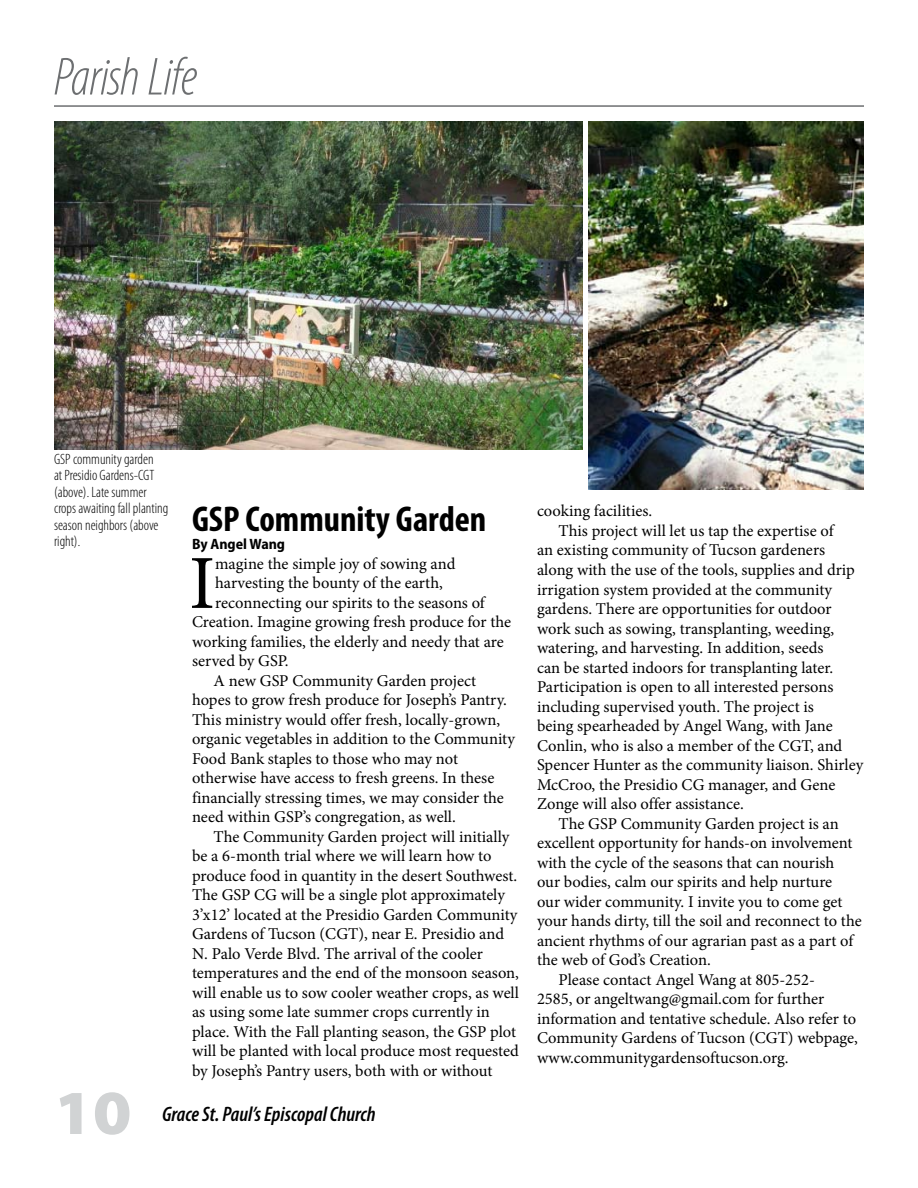
<style>
.page{position:relative;width:918px;height:1188px;background:#fff}
.page>*{position:absolute;margin:0;border:0;box-sizing:border-box;transform-origin:0 0}
.t1{font:76.5px "Minion Pro";color:#000}
.t2{font:900 semi-expanded 63px "Myriad Pro";color:#d1d3d4}
.t3{font:italic 300 condensed 54px "Myriad Pro";letter-spacing:-.02em;color:#6d6f71}
.t4{font:700 condensed 36px "Myriad Pro";color:#000}
.t5{font:italic 600 condensed 21px "Myriad Pro";color:#000}
.t6{font:16.5px "Minion Pro";color:#000}
.t7{font:300 condensed 15px/16.5px "Myriad Pro";color:#000}
.t8{font:700 semi-condensed 15px "Myriad Pro";color:#000}
</style>
<div class="page">
<hr style="left:54px;top:105px;width:810px;height:2px;background:#6d6f71">
<img style="left:54px;top:122px;width:529px;height:327px">
<img style="left:588px;top:122px;width:276px;height:367px">
<h3 class="t3" style="left:54px;top:48px;width:145px">Parish Life</h3>
<p class="t7" style="left:54px;top:451px;width:116px">GSP community garden<br>at Presidio Gardens-CGT (above). Late summer crops awaiting fall planting season neighbors (above right).</p>
<h3 class="t4" style="left:192px;top:497px;width:296px">GSP Community Garden</h3>
<p class="t8" style="left:192px;top:536px;width:95px">By Angel Wang</p>
<h1 class="t1" style="left:189px;top:532px;width:28px">I</h1>
<p class="t6" style="left:215px;top:553px;width:242px">magine the simple joy of sowing and</p>
<p class="t6" style="left:215px;top:572px;width:229px">harvesting the bounty of the earth,</p>
<p class="t6" style="left:215px;top:592px;width:271px">reconnecting our spirits to the seasons of</p>
<p class="t6" style="left:192px;top:611px;width:321px">Creation. Imagine growing fresh produce for the</p>
<p class="t6" style="left:192px;top:631px;width:313px">working families, the elderly and needy that are</p>
<p class="t6" style="left:192px;top:650px;width:98px">served by GSP.</p>
<p class="t6" style="left:214px;top:670px;width:264px">A new GSP Community Garden project</p>
<p class="t6" style="left:192px;top:689px;width:317px">hopes to grow fresh produce for Joseph’s Pantry.</p>
<p class="t6" style="left:192px;top:709px;width:310px">This ministry would offer fresh, locally-grown,</p>
<p class="t6" style="left:192px;top:728px;width:324px">organic vegetables in addition to the Community</p>
<p class="t6" style="left:192px;top:748px;width:268px">Food Bank staples to those who may not</p>
<p class="t6" style="left:192px;top:767px;width:304px">otherwise have access to fresh greens. In these</p>
<p class="t6" style="left:192px;top:787px;width:313px">financially stressing times, we may consider the</p>
<p class="t6" style="left:192px;top:806px;width:265px">need within GSP’s congregation, as well.</p>
<p class="t6" style="left:214px;top:826px;width:297px">The Community Garden project will initially</p>
<p class="t6" style="left:192px;top:845px;width:301px">be a 6-month trial where we will learn how to</p>
<p class="t6" style="left:192px;top:865px;width:327px">produce food in quantity in the desert Southwest.</p>
<p class="t6" style="left:192px;top:884px;width:314px">The GSP CG will be a single plot approximately</p>
<p class="t6" style="left:192px;top:904px;width:327px">3’x12’ located at the Presidio Garden Community</p>
<p class="t6" style="left:192px;top:923px;width:314px">Gardens of Tucson (CGT), near E. Presidio and</p>
<p class="t6" style="left:192px;top:943px;width:293px">N. Palo Verde Blvd. The arrival of the cooler</p>
<p class="t6" style="left:192px;top:962px;width:329px">temperatures and the end of the monsoon season,</p>
<p class="t6" style="left:192px;top:982px;width:329px">will enable us to sow cooler weather crops, as well</p>
<p class="t6" style="left:192px;top:1001px;width:299px">as using some late summer crops currently in</p>
<p class="t6" style="left:192px;top:1021px;width:326px">place. With the Fall planting season, the GSP plot</p>
<p class="t6" style="left:192px;top:1040px;width:328px">will be planted with local produce most requested</p>
<p class="t6" style="left:192px;top:1060px;width:302px">by Joseph’s Pantry users, both with or without</p>
<h2 class="t2" style="left:54px;top:1077px;width:79px">10</h2>
<p class="t5" style="left:162px;top:1102px;width:215px">Grace St. Paul’s Episcopal Church</p>
<p class="t6" style="left:537px;top:500px;width:117px">cooking facilities.</p>
<p class="t6" style="left:559px;top:520px;width:277px">This project will let us tap the expertise of</p>
<p class="t6" style="left:537px;top:539px;width:290px">an existing community of Tucson gardeners</p>
<p class="t6" style="left:537px;top:559px;width:319px">along with the use of the tools, supplies and drip</p>
<p class="t6" style="left:537px;top:578px;width:297px">irrigation system provided at the community</p>
<p class="t6" style="left:537px;top:598px;width:296px">gardens. There are opportunities for outdoor</p>
<p class="t6" style="left:537px;top:617px;width:299px">work such as sowing, transplanting, weeding,</p>
<p class="t6" style="left:537px;top:637px;width:288px">watering, and harvesting. In addition, seeds</p>
<p class="t6" style="left:537px;top:656px;width:298px">can be started indoors for transplanting later.</p>
<p class="t6" style="left:537px;top:676px;width:298px">Participation is open to all interested persons</p>
<p class="t6" style="left:537px;top:695px;width:278px">including supervised youth. The project is</p>
<p class="t6" style="left:537px;top:715px;width:297px">being spearheaded by Angel Wang, with Jane</p>
<p class="t6" style="left:537px;top:734px;width:307px">Conlin, who is also a member of the CGT, and</p>
<p class="t6" style="left:537px;top:754px;width:328px">Spencer Hunter as the community liaison. Shirley</p>
<p class="t6" style="left:537px;top:773px;width:300px">McCroo, the Presidio CG manager, and Gene</p>
<p class="t6" style="left:537px;top:793px;width:208px">Zonge will also offer assistance.</p>
<p class="t6" style="left:559px;top:812px;width:282px">The GSP Community Garden project is an</p>
<p class="t6" style="left:537px;top:832px;width:317px">excellent opportunity for hands-on involvement</p>
<p class="t6" style="left:537px;top:851px;width:299px">with the cycle of the seasons that can nourish</p>
<p class="t6" style="left:537px;top:871px;width:297px">our bodies, calm our spirits and help nurture</p>
<p class="t6" style="left:537px;top:890px;width:307px">our wider community. I invite you to come get</p>
<p class="t6" style="left:537px;top:910px;width:326px">your hands dirty, till the soil and reconnect to the</p>
<p class="t6" style="left:537px;top:929px;width:318px">ancient rhythms of our agrarian past as a part of</p>
<p class="t6" style="left:537px;top:949px;width:175px">the web of God’s Creation.</p>
<p class="t6" style="left:559px;top:968px;width:258px">Please contact Angel Wang at 805-252-</p>
<p class="t6" style="left:537px;top:988px;width:289px">2585, or angeltwang@gmail.com for further</p>
<p class="t6" style="left:537px;top:1007px;width:321px">information and tentative schedule. Also refer to</p>
<p class="t6" style="left:537px;top:1027px;width:322px">Community Gardens of Tucson (CGT) webpage,</p>
<p class="t6" style="left:537px;top:1046px;width:253px">www.communitygardensoftucson.org.</p>
</div>
